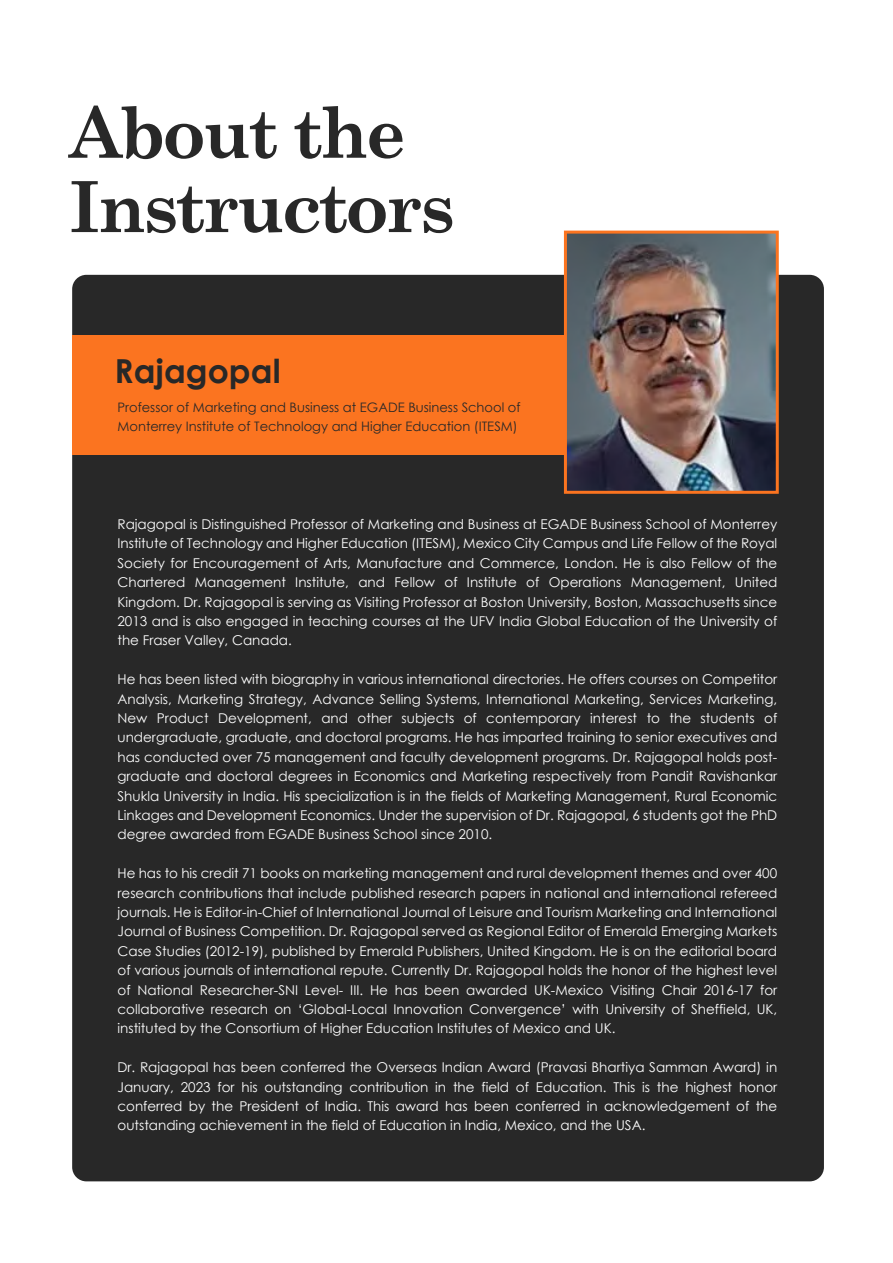
<style>
.page{position:relative;width:893px;height:1263px;background:#fff}
.page>*{position:absolute;margin:0;border:0;box-sizing:border-box;transform-origin:0 0}
.t1{font:700 70.5px/74.4px "Century Schoolbook";letter-spacing:-.04em;color:#282828}
.t2{font:700 33.15px "Century Gothic";color:#282828}
.t3{font:13.5px/19.4px "Century Gothic";color:#fff;text-align:justify}
.t4{font:13.05px/19.5px "Century Gothic";color:#282828}
</style>
<div class="page">
<div style="left:72px;top:275px;width:752px;height:906px;background:#282828;border-radius:14px"></div>
<div style="left:72px;top:335px;width:554px;height:120px;background:#fb7420"></div>
<img style="left:568px;top:235px;width:207px;height:255px">
<div style="left:564px;top:231px;width:215px;height:263px;border:3px solid #fb7420"></div>
<h1 class="t1" style="left:69px;top:92px;width:387px">About the<br>Instructors</h1>
<h2 class="t2" style="left:114px;top:346px;width:168px">Rajagopal</h2>
<p class="t4" style="left:117px;top:397px;width:405px">Professor of Marketing and Business at EGADE Business School of<br>Monterrey Institute of Technology and Higher Education (ITESM)</p>
<p class="t3" style="left:117px;top:514px;width:661px">Rajagopal is Distinguished Professor of Marketing and Business at EGADE Business School of Monterrey Institute of Technology and Higher Education (ITESM), Mexico City Campus and Life Fellow of the Royal Society for Encouragement of Arts, Manufacture and Commerce, London. He is also Fellow of the Chartered Management Institute, and Fellow of Institute of Operations Management, United Kingdom. Dr. Rajagopal is serving as Visiting Professor at Boston University, Boston, Massachusetts since 2013 and is also engaged in teaching courses at the UFV India Global Education of the University of the Fraser Valley, Canada.</p>
<p class="t3" style="left:117px;top:669px;width:661px">He has been listed with biography in various international directories. He offers courses on Competitor Analysis, Marketing Strategy, Advance Selling Systems, International Marketing, Services Marketing, New Product Development, and other subjects of contemporary interest to the students of undergraduate, graduate, and doctoral programs. He has imparted training to senior executives and has conducted over 75 management and faculty development programs. Dr. Rajagopal holds post&shy;graduate and doctoral degrees in Economics and Marketing respectively from Pandit Ravishankar Shukla University in India. His specialization is in the fields of Marketing Management, Rural Economic Linkages and Development Economics. Under the supervision of Dr. Rajagopal, 6 students got the PhD degree awarded from EGADE Business School since 2010.</p>
<p class="t3" style="left:117px;top:863px;width:661px">He has to his credit 71 books on marketing management and rural development themes and over 400 research contributions that include published research papers in national and international refereed journals. He is Editor-in-Chief of International Journal of Leisure and Tourism Marketing and International Journal of Business Competition. Dr. Rajagopal served as Regional Editor of Emerald Emerging Markets Case Studies (2012-19), published by Emerald Publishers, United Kingdom. He is on the editorial board of various journals of international repute. Currently Dr. Rajagopal holds the honor of the highest level of National Researcher-SNI Level- III. He has been awarded UK-Mexico Visiting Chair 2016-17 for collaborative research on ‘Global-Local Innovation Convergence’ with University of Sheffield, UK, instituted by the Consortium of Higher Education Institutes of Mexico and UK.</p>
<p class="t3" style="left:117px;top:1057px;width:661px">Dr. Rajagopal has been conferred the Overseas Indian Award (Pravasi Bhartiya Samman Award) in January, 2023 for his outstanding contribution in the field of Education. This is the highest honor conferred by the President of India. This award has been conferred in acknowledgement of the outstanding achievement in the field of Education in India, Mexico, and the USA.</p>
</div>
